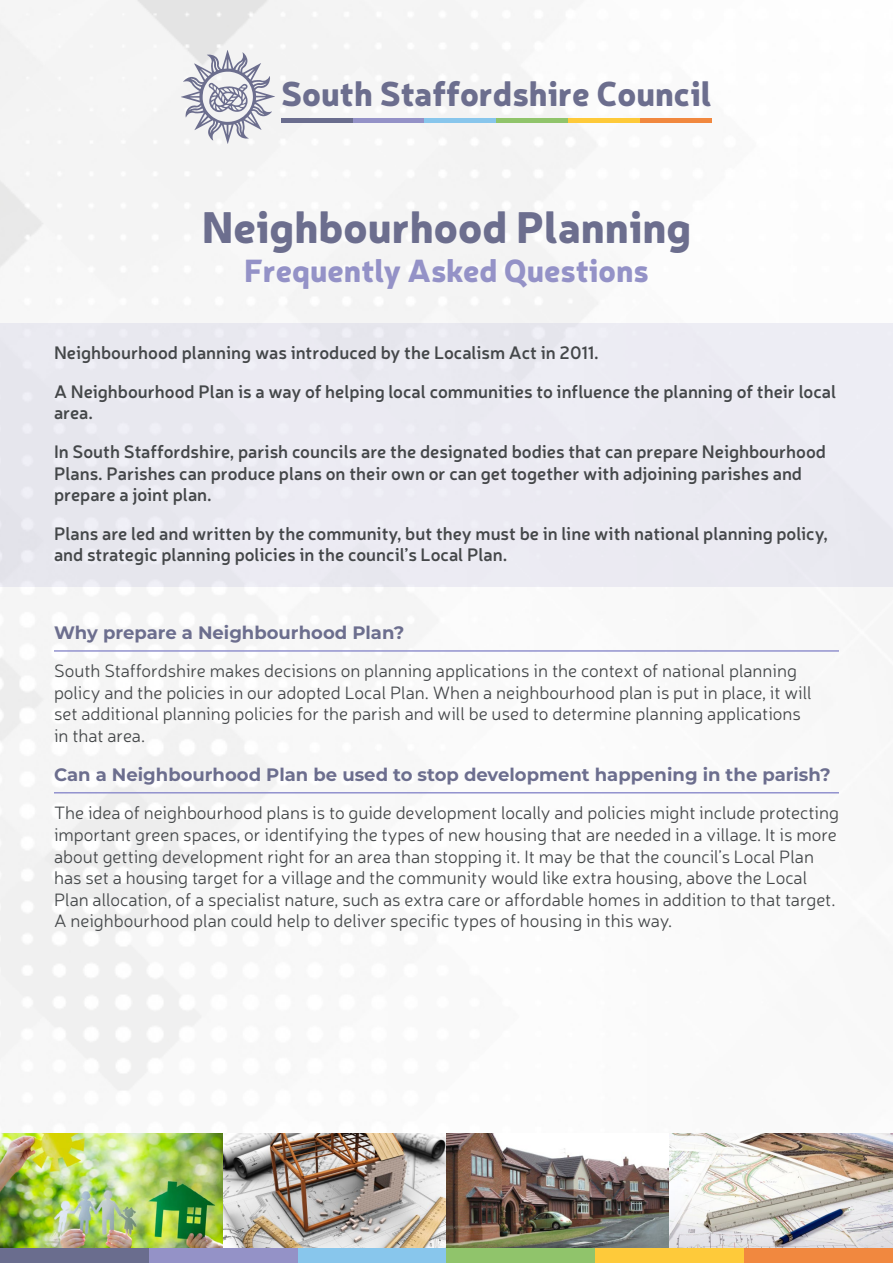
<style>
.page{position:relative;width:893px;height:1263px;background:#fff}
.page>*{position:absolute;margin:0;border:0;box-sizing:border-box;transform-origin:0 0}
.t1{font:900 43.5px "Neris";color:#6c6e8e}
.t2{font:900 33.9px "Neris";color:#6c6e8e}
.t3{font:900 31.5px "Neris";color:#9492c7}
.t4{font:300 18px/21.6px "Neris";color:#444749}
.t5{font:600 18px/38.5px "Neris";color:#444749}
.t6{font:700 18px "Montserrat";color:#6c6e8e}
</style>
<div class="page">
<div style="left:0;top:323px;width:893px;height:264px;background:#ebeaf2"></div>
<div style="left:0;top:1247px;width:149px;height:16px;background:#6a6d8e"></div>
<div style="left:149px;top:1247px;width:149px;height:16px;background:#9492c7"></div>
<div style="left:298px;top:1247px;width:148px;height:16px;background:#88c6ec"></div>
<div style="left:446px;top:1247px;width:149px;height:16px;background:#90c46b"></div>
<div style="left:595px;top:1247px;width:149px;height:16px;background:#feca3a"></div>
<div style="left:744px;top:1247px;width:149px;height:16px;background:#f1883f"></div>
<div style="left:281px;top:118px;width:72px;height:5px;background:#6a6d8e"></div>
<div style="left:353px;top:118px;width:72px;height:5px;background:#9492c7"></div>
<div style="left:425px;top:118px;width:71px;height:5px;background:#88c6ec"></div>
<div style="left:496px;top:118px;width:72px;height:5px;background:#90c46b"></div>
<div style="left:568px;top:118px;width:72px;height:5px;background:#feca3a"></div>
<div style="left:640px;top:118px;width:72px;height:5px;background:#f1883f"></div>
<svg style="left:181px;top:50px;width:94px;height:94px"></svg>
<img style="left:0;top:1133px;width:893px;height:114px">
<hr style="left:54px;top:792px;width:785px;height:1px;background:#9292ce">
<hr style="left:54px;top:650px;width:785px;height:2px;background:#9292ce">
<h2 class="t2" style="left:281px;top:69px;width:432px">South Staffordshire Council</h2>
<h1 class="t1" style="left:202px;top:196px;width:491px">Neighbourhood Planning</h1>
<h3 class="t3" style="left:244px;top:247px;width:406px">Frequently Asked Questions</h3>
<p class="t5" style="left:54px;top:333px;width:784px">Neighbourhood planning was introduced by the Localism Act in 2011.<br>A Neighbourhood Plan is a way of helping local communities to influence the planning of their local</p>
<p class="t5" style="left:54px;top:393px;width:773px">area.<br>In South Staffordshire, parish councils are the designated bodies that can prepare Neighbourhood</p>
<p class="t5" style="left:54px;top:462px;width:750px;line-height:21.6px">Plans. Parishes can produce plans on their own or can get together with adjoining parishes and prepare a joint plan.</p>
<p class="t5" style="left:54px;top:522px;width:775px;line-height:21.6px">Plans are led and written by the community, but they must be in line with national planning policy, and strategic planning policies in the council’s Local Plan.</p>
<p class="t6" style="left:54px;top:619px;width:352px">Why prepare a Neighbourhood Plan?</p>
<p class="t4" style="left:54px;top:660px;width:759px">South Staffordshire makes decisions on planning applications in the context of national planning policy and the policies in our adopted Local Plan. When a neighbourhood plan is put in place, it will set additional planning policies for the parish and will be used to determine planning applications in that area.</p>
<p class="t6" style="left:54px;top:761px;width:778px">Can a Neighbourhood Plan be used to stop development happening in the parish?</p>
<p class="t4" style="left:54px;top:802px;width:786px">The idea of neighbourhood plans is to guide development locally and policies might include protecting important green spaces, or identifying the types of new housing that are needed in a village. It is more about getting development right for an area than stopping it. It may be that the council’s Local Plan has set a housing target for a village and the community would like extra housing, above the Local Plan allocation, of a specialist nature, such as extra care or affordable homes in addition to that target.<br>A neighbourhood plan could help to deliver specific types of housing in this way.</p>
</div>
